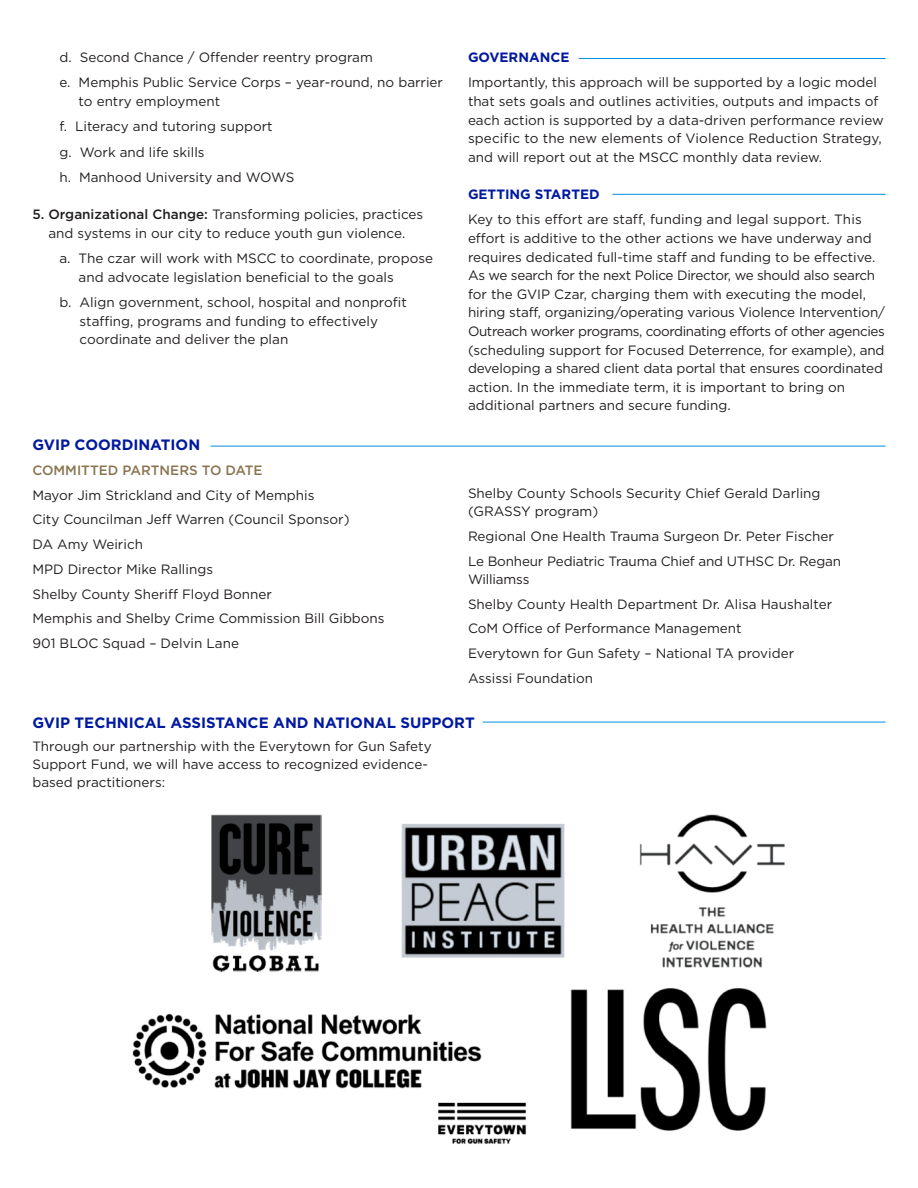
<style>
.page{position:relative;width:918px;height:1188px;background:#fff}
.page>*{position:absolute;margin:0;border:0;box-sizing:border-box;transform-origin:0 0}
.t1{font:700 15px "Gotham HTF";color:#00199f}
.t2{font:13.5px/18.6px "Gotham HTF";color:#231f20}
.t3{font:700 13.5px "Gotham HTF";color:#00199f}
.t4{font:500 13.5px "Gotham HTF";color:#897450}
.s1{font-weight:500}
</style>
<div class="page">
<hr style="left:612px;top:194px;width:274px;height:1px;background:#008fde">
<hr style="left:579px;top:58px;width:307px;height:1px;background:#008fde">
<hr style="left:211px;top:446px;width:675px;height:1px;background:#008fde">
<hr style="left:483px;top:722px;width:403px;height:1px;background:#008fde">
<img style="left:132px;top:814px;width:653px;height:330px">
<p class="t2" style="left:59px;top:48px;width:315px">d. Second Chance / Offender reentry program</p>
<p class="t2" style="left:79px;top:73px;width:366px;text-indent:-19px">e. Memphis Public Service Corps – year-round, no barrier to entry employment</p>
<p class="t2" style="left:59px;top:117px;width:215px">f. Literacy and tutoring support</p>
<p class="t2" style="left:59px;top:143px;width:147px">g. Work and life skills</p>
<p class="t2" style="left:59px;top:168px;width:237px">h. Manhood University and WOWS</p>
<p class="t2" style="left:32px;top:205px;width:392px;text-align:center"><span class="s1">5. Organizational Change:</span> Transforming policies, practices and systems in our city to reduce youth gun violence.</p>
<p class="t2" style="left:79px;top:249px;width:356px;text-indent:-19px">a. The czar will work with MSCC to coordinate, propose and advocate legislation beneficial to the goals</p>
<p class="t2" style="left:80px;top:293px;width:329px;text-indent:-20px">b. Align government, school, hospital and nonprofit staffing, programs and funding to effectively coordinate and deliver the plan</p>
<p class="t3" style="left:468px;top:50px;width:103px">GOVERNANCE</p>
<p class="t2" style="left:468px;top:73px;width:417px">Importantly, this approach will be supported by a logic model that sets goals and outlines activities, outputs and impacts of each action is supported by a data-driven performance review specific to the new elements of Violence Reduction Strategy, and will report out at the MSCC monthly data review.</p>
<p class="t3" style="left:468px;top:186px;width:133px">GETTING STARTED</p>
<p class="t2" style="left:468px;top:210px;width:419px">Key to this effort are staff, funding and legal support. This effort is additive to the other actions we have underway and requires dedicated full-time staff and funding to be effective.<br>As we search for the next Police Director, we should also search for the GVIP Czar, charging them with executing the model, hiring staff, organizing/operating various Violence Intervention/ Outreach worker programs, coordinating efforts of other agencies (scheduling support for Focused Deterrence, for example), and developing a shared client data portal that ensures coordinated action. In the immediate term, it is important to bring on additional partners and secure funding.</p>
<p class="t1" style="left:32px;top:436px;width:169px">GVIP COORDINATION</p>
<p class="t4" style="left:32px;top:462px;width:232px">COMMITTED PARTNERS TO DATE</p>
<p class="t2" style="left:32px;top:485px;width:284px">Mayor Jim Strickland and City of Memphis</p>
<p class="t2" style="left:32px;top:510px;width:319px">City Councilman Jeff Warren (Council Sponsor)</p>
<p class="t2" style="left:32px;top:535px;width:112px">DA Amy Weirich</p>
<p class="t2" style="left:32px;top:560px;width:182px">MPD Director Mike Rallings</p>
<p class="t2" style="left:32px;top:584px;width:241px">Shelby County Sheriff Floyd Bonner</p>
<p class="t2" style="left:32px;top:609px;width:354px">Memphis and Shelby Crime Commission Bill Gibbons</p>
<p class="t2" style="left:32px;top:634px;width:208px">901 BLOC Squad – Delvin Lane</p>
<p class="t2" style="left:468px;top:484px;width:354px;line-height:18px">Shelby County Schools Security Chief Gerald Darling (GRASSY program)</p>
<p class="t2" style="left:468px;top:527px;width:368px">Regional One Health Trauma Surgeon Dr. Peter Fischer</p>
<p class="t2" style="left:468px;top:552px;width:375px;line-height:18px">Le Bonheur Pediatric Trauma Chief and UTHSC Dr. Regan<br>Williamss</p>
<p class="t2" style="left:468px;top:594px;width:366px">Shelby County Health Department Dr. Alisa Haushalter</p>
<p class="t2" style="left:468px;top:619px;width:275px">CoM Office of Performance Management</p>
<p class="t2" style="left:468px;top:644px;width:328px">Everytown for Gun Safety – National TA provider</p>
<p class="t2" style="left:468px;top:669px;width:127px">Assissi Foundation</p>
<p class="t1" style="left:32px;top:714px;width:444px">GVIP TECHNICAL ASSISTANCE AND NATIONAL SUPPORT</p>
<p class="t2" style="left:32px;top:737px;width:401px;line-height:18px">Through our partnership with the Everytown for Gun Safety<br>Support Fund, we will have access to recognized evidence&shy;based practitioners:</p>
</div>
